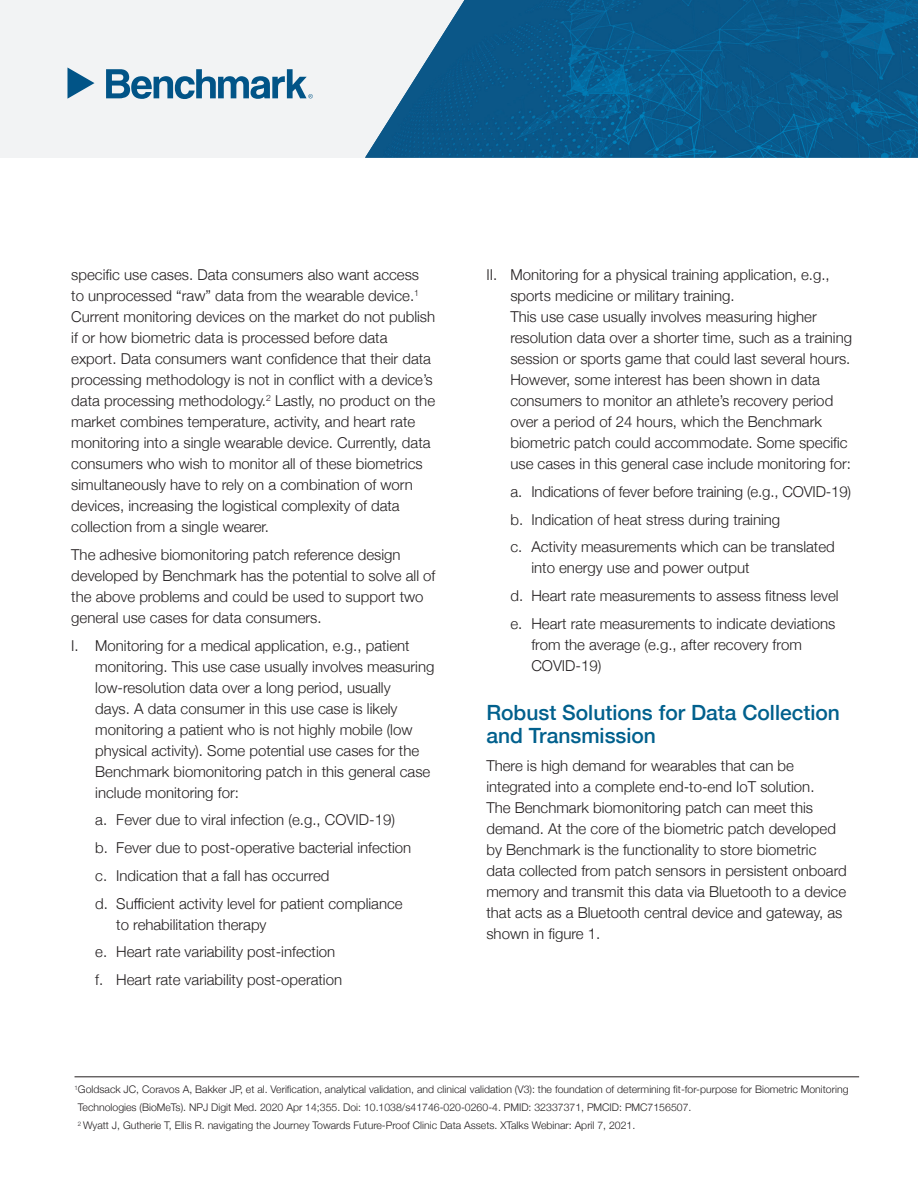
<style>
.page{position:relative;width:918px;height:1188px;background:#fff}
.page>*{position:absolute;margin:0;border:0;box-sizing:border-box;transform-origin:0 0}
.Subhead_-_Blue{font:500 21px/22.5px "Helvetica Neue";color:#01608d}
.Body_copy{font:300 15px/21px "Helvetica Neue";color:#231f20}
.Body_copy-2{font:300 10.5px/18px "Helvetica Neue";color:#231f20}
</style>
<div class="page">
<div style="left:0;top:0;width:562px;height:158px;background:#f2f3f4"></div>
<img style="left:365px;top:0;width:553px;height:158px">
<svg style="left:68px;top:68px;width:26px;height:31px"></svg>
<svg style="left:106px;top:69px;width:207px;height:30px"></svg>
<hr style="left:75px;top:1076px;width:784px;height:1px;background:#231f20">
<p class="Body_copy" style="left:71px;top:263px;width:365px">specific use cases. Data consumers also want access to unprocessed “raw” data from the wearable device.<sup>1<br></sup>Current monitoring devices on the market do not publish if or how biometric data is processed before data export. Data consumers want confidence that their data processing methodology is not in conflict with a device’s data processing methodology.<sup>2</sup> Lastly, no product on the market combines temperature, activity, and heart rate monitoring into a single wearable device. Currently, data consumers who wish to monitor all of these biometrics simultaneously have to rely on a combination of worn devices, increasing the logistical complexity of data collection from a single wearer.</p>
<p class="Body_copy" style="left:71px;top:543px;width:366px">The adhesive biomonitoring patch reference design developed by Benchmark has the potential to solve all of the above problems and could be used to support two general use cases for data consumers.</p>
<p class="Body_copy" style="left:95px;top:634px;width:341px;text-indent:-24px">I. Monitoring for a medical application, e.g., patient monitoring. This use case usually involves measuring low-resolution data over a long period, usually<br>days. A data consumer in this use case is likely monitoring a patient who is not highly mobile (low physical activity). Some potential use cases for the Benchmark biomonitoring patch in this general case include monitoring for:</p>
<p class="Body_copy" style="left:95px;top:808px;width:301px">a. Fever due to viral infection (e.g., COVID-19)</p>
<p class="Body_copy" style="left:95px;top:836px;width:318px">b. Fever due to post-operative bacterial infection</p>
<p class="Body_copy" style="left:95px;top:864px;width:236px">c. Indication that a fall has occurred</p>
<p class="Body_copy" style="left:116px;top:892px;width:288px;text-indent:-21px">d. Sufficient activity level for patient compliance to rehabilitation therapy</p>
<p class="Body_copy" style="left:95px;top:940px;width:241px">e. Heart rate variability post-infection</p>
<p class="Body_copy" style="left:95px;top:968px;width:248px">f. Heart rate variability post-operation</p>
<p class="Body_copy" style="left:510px;top:263px;width:343px;text-indent:-24px">II. Monitoring for a physical training application, e.g., sports medicine or military training.<br>This use case usually involves measuring higher resolution data over a shorter time, such as a training session or sports game that could last several hours.<br>However, some interest has been shown in data consumers to monitor an athlete’s recovery period over a period of 24 hours, which the Benchmark biometric patch could accommodate. Some specific use cases in this general case include monitoring for:</p>
<p class="Body_copy" style="left:510px;top:480px;width:342px">a. Indications of fever before training (e.g., COVID-19)</p>
<p class="Body_copy" style="left:510px;top:508px;width:271px">b. Indication of heat stress during training</p>
<p class="Body_copy" style="left:531px;top:535px;width:305px;text-indent:-21px">c. Activity measurements which can be translated into energy use and power output</p>
<p class="Body_copy" style="left:510px;top:584px;width:330px">d. Heart rate measurements to assess fitness level</p>
<p class="Body_copy" style="left:531px;top:612px;width:305px;text-indent:-21px">e. Heart rate measurements to indicate deviations from the average (e.g., after recovery from<br>COVID-19)</p>
<p class="Subhead_-_Blue" style="left:486px;top:700px;width:355px">Robust Solutions for Data Collection and Transmission</p>
<p class="Body_copy" style="left:486px;top:754px;width:362px">There is high demand for wearables that can be integrated into a complete end-to-end IoT solution.<br>The Benchmark biomonitoring patch can meet this demand. At the core of the biometric patch developed by Benchmark is the functionality to store biometric data collected from patch sensors in persistent onboard memory and transmit this data via Bluetooth to a device that acts as a Bluetooth central device and gateway, as shown in figure 1.</p>
<p class="Body_copy-2" style="left:78px;top:1080px;width:772px;text-indent:-3px"><sup>1</sup>Goldsack JC, Coravos A, Bakker JP, et al. Verification, analytical validation, and clinical validation (V3): the foundation of determining fit-for-purpose for Biometric Monitoring<br>Technologies (BioMeTs). NPJ Digit Med. 2020 Apr 14;355. Doi: 10.1038/s41746-020-0260-4. PMID: 32337371, PMCID: PMC7156507.<br><sup>2</sup> Wyatt J, Gutherie T, Ellis R. navigating the Journey Towards Future-Proof Clinic Data Assets. XTalks Webinar: April 7, 2021.</p>
</div>
